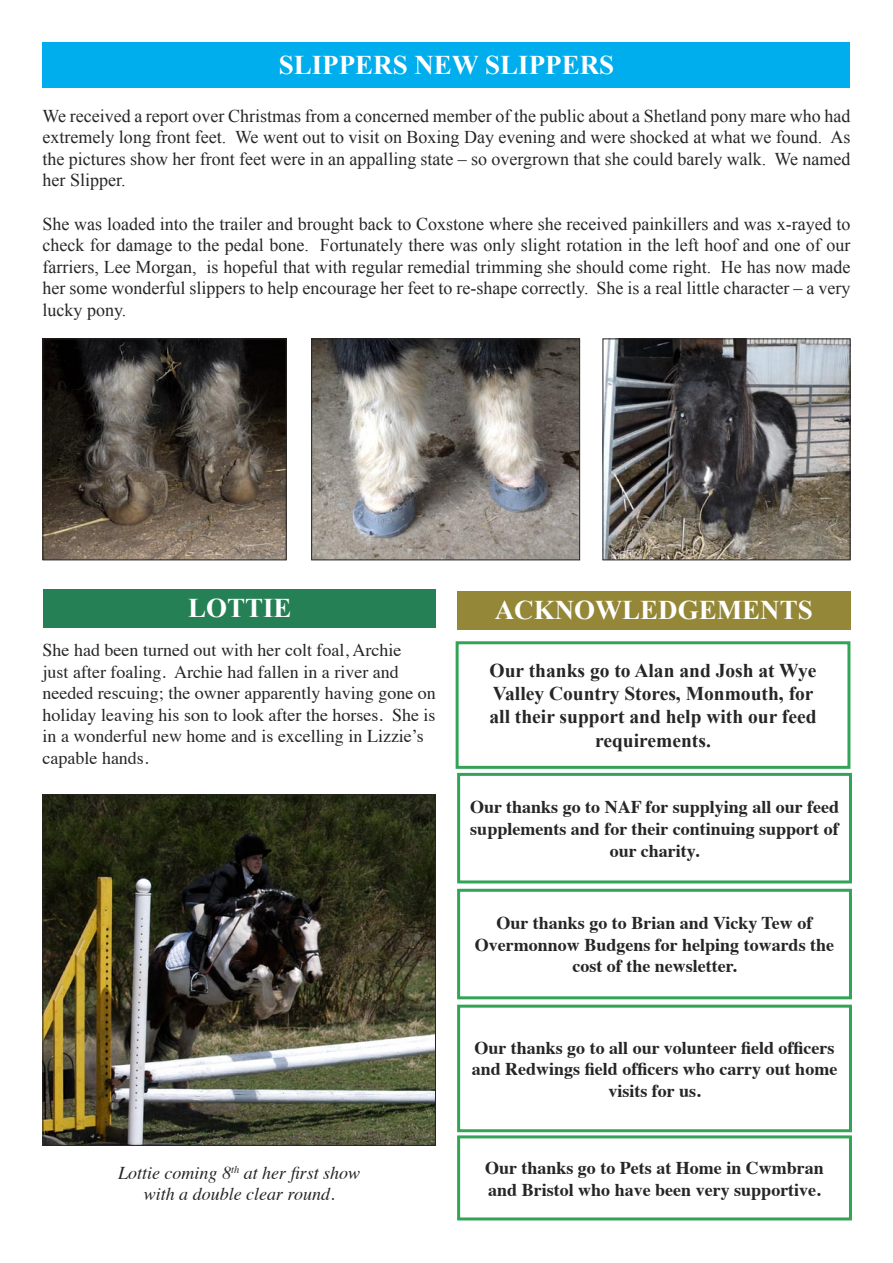
<style>
.page{position:relative;width:893px;height:1263px;background:#fff}
.page>*{position:absolute;margin:0;border:0;box-sizing:border-box;transform-origin:0 0}
.t1{font:700 27px "Times New Roman";color:#fff}
.t2{font:700 19.5px/23.4px "Times New Roman";color:#272525;text-align:center}
.t3{font:18px/21.6px "Times New Roman";color:#272525;text-align:justify}
.t4{font:700 18px/21.6px "Times";color:#272525;text-align:center}
.t5{font:18px/21.6px "Times";color:#272525}
.t6{font:italic 18px/21.6px "Times";color:#272525;text-align:center}
</style>
<div class="page">
<img style="left:45px;top:340px;width:240px;height:218px">
<div style="left:43px;top:338px;width:244px;height:222px;border:1px solid #272525"></div>
<div style="left:43px;top:43px;width:807px;height:45px;background:#00aded"></div>
<img style="left:313px;top:340px;width:265px;height:218px">
<div style="left:311px;top:338px;width:269px;height:222px;border:1px solid #272525"></div>
<img style="left:605px;top:340px;width:243px;height:218px">
<div style="left:603px;top:338px;width:247px;height:222px;border:1px solid #272525"></div>
<div style="left:457px;top:1005px;width:395px;height:127px;border:3px solid #33a457"></div>
<div style="left:457px;top:591px;width:393px;height:38px;background:#948838"></div>
<div style="left:457px;top:1135px;width:395px;height:85px;border:3px solid #33a457"></div>
<div style="left:457px;top:773px;width:395px;height:110px;border:3px solid #33a457"></div>
<div style="left:456px;top:641px;width:394px;height:128px;border:3px solid #33a457"></div>
<div style="left:457px;top:889px;width:395px;height:110px;border:3px solid #33a457"></div>
<div style="left:44px;top:589px;width:392px;height:38px;background:#268055"></div>
<img style="left:45px;top:796px;width:389px;height:348px">
<div style="left:43px;top:794px;width:393px;height:352px;border:1px solid #272525"></div>
<h1 class="t1" style="left:279px;top:50px;width:337px">SLIPPERS NEW SLIPPERS</h1>
<p class="t3" style="left:43px;top:104px;width:809px">We received a report over Christmas from a concerned member of the public about a Shetland pony mare who had extremely long front feet. We went out to visit on Boxing Day evening and were shocked at what we found. As the pictures show her front feet were in an appalling state – so overgrown that she could barely walk. We named her Slipper.</p>
<p class="t3" style="left:43px;top:212px;width:809px">She was loaded into the trailer and brought back to Coxstone where she received painkillers and was x-rayed to check for damage to the pedal bone. Fortunately there was only slight rotation in the left hoof and one of our farriers, Lee Morgan, is hopeful that with regular remedial trimming she should come right. He has now made her some wonderful slippers to help encourage her feet to re-shape correctly. She is a real little character – a very lucky pony.</p>
<h1 class="t1" style="left:188px;top:593px;width:105px">LOTTIE</h1>
<p class="t5" style="left:43px;top:638px;width:395px">She had been turned out with her colt foal, Archie<br>just after foaling. Archie had fallen in a river and needed rescuing; the owner apparently having gone on holiday leaving his son to look after the horses. She is in a wonderful new home and is excelling in Lizzie’s capable hands.</p>
<p class="t6" style="left:118px;top:1161px;width:244px">Lottie coming 8<sup>th</sup> at her first show with a double clear round.</p>
<h1 class="t1" style="left:495px;top:595px;width:320px">ACKNOWLEDGEMENTS</h1>
<p class="t2" style="left:489px;top:658px;width:329px">Our thanks go to Alan and Josh at Wye<br>Valley Country Stores, Monmouth, for all their support and help with our feed requirements.</p>
<p class="t4" style="left:470px;top:794px;width:370px">Our thanks go to NAF for supplying all our feed supplements and for their continuing support of our charity.</p>
<p class="t4" style="left:475px;top:910px;width:361px">Our thanks go to Brian and Vicky Tew of<br>Overmonnow Budgens for helping towards the cost of the newsletter.</p>
<p class="t4" style="left:472px;top:1035px;width:367px">Our thanks go to all our volunteer field officers and Redwings field officers who carry out home visits for us.</p>
<p class="t4" style="left:485px;top:1155px;width:340px;text-align:left">Our thanks go to Pets at Home in Cwmbran and Bristol who have been very supportive.</p>
</div>
